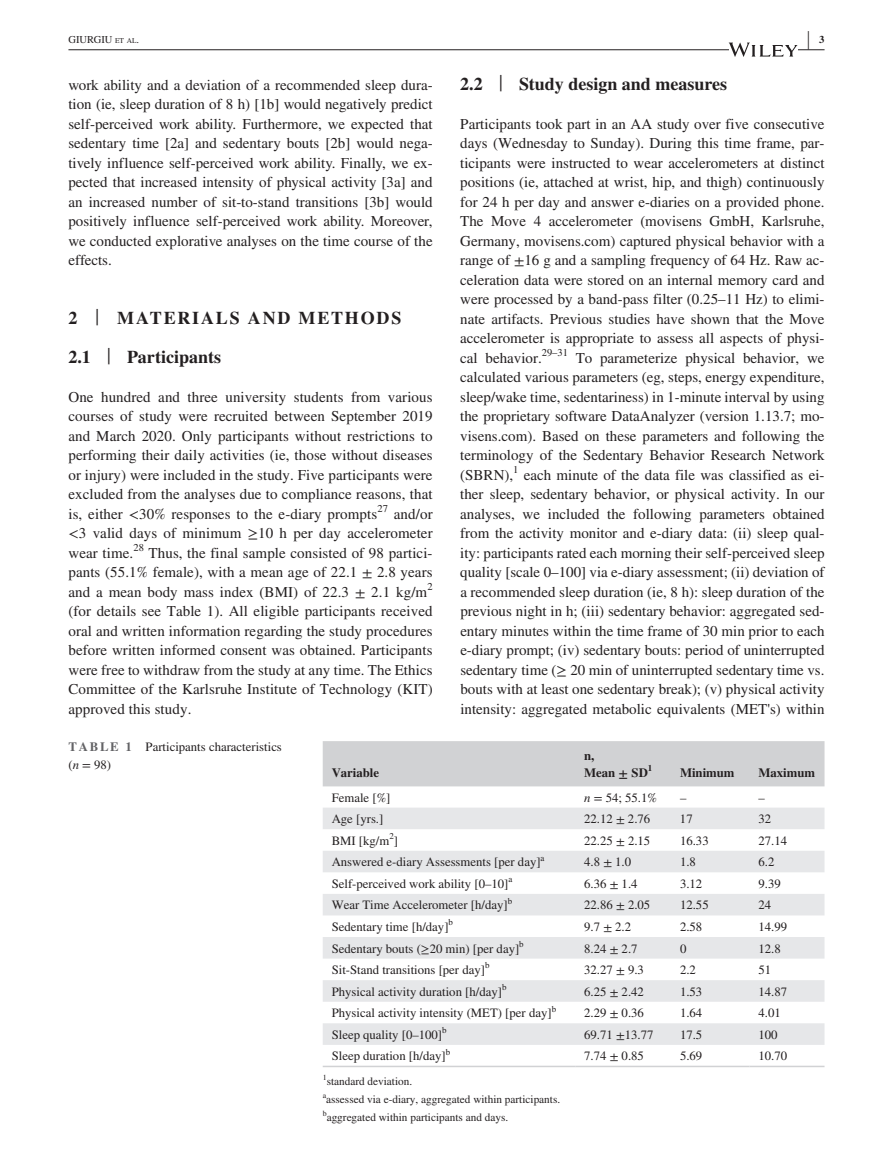
<style>
.page{position:relative;width:893px;height:1174px;background:#fff}
.page>*{position:absolute;margin:0;border:0;box-sizing:border-box;transform-origin:0 0}
.t1{font:700 25.95px "STIX";color:#231f20;scale:.36 1}
.t2{font:700 18px/39px "STIX";letter-spacing:.1em;color:#231f20}
.t3{font:700 18px "STIX";color:#231f20}
.t4{font:15px/19.5px "STIX";letter-spacing:.005em;color:#231f20;text-align:justify}
.t5{font:12.75px/18px "STIX";color:#231f20}
.t6{font:700 12.75px/17.2px "STIX";color:#231f20}
.t7{font:11.25px "STIX";color:#231f20}
.t8{font:10.5px "STIX";color:#231f20}
.t9{font:10.5px "STIX";letter-spacing:.005em;color:#231f20}
.t10{font:700 10.5px "STIX";color:#231f20}
.t11{font:7.8px "STIX";color:#231f20}
.s1{font-size:7.35px}
.s2{font-weight:400;font-size:23.7px}
.s3{font-weight:700;color:#636366}
.s4{font-style:italic}
</style>
<div class="page">
<hr style="left:68px;top:49px;width:756px;height:1px;background:#231f20">
<svg style="left:729px;top:43px;width:68px;height:14px"></svg>
<div style="left:323px;top:741px;width:501px;height:45px;background:#d1d2d4"></div>
<svg style="left:323px;top:808px;width:501px;height:236px;fill:#e6e7e9"></svg>
<hr style="left:323px;top:1065px;width:252px;height:2px;background:#d1d2d4">
<hr style="left:575px;top:1065px;width:96px;height:2px;background:#d1d2d4">
<hr style="left:671px;top:1065px;width:78px;height:2px;background:#d1d2d4">
<hr style="left:749px;top:1065px;width:75px;height:2px;background:#d1d2d4">
<h1 class="t1" style="left:807px;top:25px;width:7px">|</h1>
<p class="t8" style="left:68px;top:32px;width:72px">GIURGIU <span class="s1">et al</span>.</p>
<p class="t10" style="left:819px;top:33px;width:7px">3</p>
<p class="t4" style="left:68px;top:76px;width:366px">work ability and a deviation of a recommended sleep dura&shy;tion (ie, sleep duration of 8 h) [1b] would negatively predict self-perceived work ability. Furthermore, we expected that sedentary time [2a] and sedentary bouts [2b] would nega&shy;tively influence self-perceived work ability. Finally, we ex&shy;pected that increased intensity of physical activity [3a] and an increased number of sit-to-stand transitions [3b] would positively influence self-perceived work ability. Moreover, we conducted explorative analyses on the time course of the effects.</p>
<p class="t3" style="left:460px;top:73px;width:268px">2.2 <span class="s2">|</span> Study design and measures</p>
<p class="t4" style="left:460px;top:115px;width:366px">Participants took part in an AA study over five consecutive days (Wednesday to Sunday). During this time frame, par&shy;ticipants were instructed to wear accelerometers at distinct positions (ie, attached at wrist, hip, and thigh) continuously for 24 h per day and answer e-diaries on a provided phone.<br>The Move 4 accelerometer (movisens GmbH, Karlsruhe, Germany, movisens.com) captured physical behavior with a range of ±16 g and a sampling frequency of 64 Hz. Raw ac&shy;celeration data were stored on an internal memory card and were processed by a band-pass filter (0.25–11 Hz) to elimi&shy;nate artifacts. Previous studies have shown that the Move accelerometer is appropriate to assess all aspects of physi&shy;cal behavior.</p>
<p class="t2" style="left:68px;top:298px;width:334px">2 <span class="s2">|</span> MATERIALS AND METHODS<br>2.1 <span class="s2">|</span> Participants</p>
<p class="t4" style="left:68px;top:388px;width:366px">One hundred and three university students from various courses of study were recruited between September 2019 and March 2020. Only participants without restrictions to performing their daily activities (ie, those without diseases or injury) were included in the study. Five participants were excluded from the analyses due to compliance reasons, that is, either &lt;30% responses to the e-diary prompts</p>
<p class="t9" style="left:542px;top:345px;width:28px">29–31</p>
<p class="t4" style="left:460px;top:349px;width:366px;text-indent:115px">To parameterize physical behavior, we calculated various parameters (eg, steps, energy expenditure, sleep/wake time, sedentariness) in 1-minute interval by using the proprietary software DataAnalyzer (version 1.13.7; mo&shy;visens.com). Based on these parameters and following the terminology of the Sedentary Behavior Research Network (SBRN),</p>
<p class="t9" style="left:513px;top:462px;width:7px">1</p>
<p class="t4" style="left:460px;top:466px;width:366px;text-indent:63px">each minute of the data file was classified as ei&shy;ther sleep, sedentary behavior, or physical activity. In our analyses, we included the following parameters obtained from the activity monitor and e-diary data: (ii) sleep qual&shy;ity: participants rated each morning their self-perceived sleep quality [scale 0–100] via e-diary assessment; (ii) deviation of a recommended sleep duration (ie, 8 h): sleep duration of the previous night in h; (iii) sedentary behavior: aggregated sed&shy;entary minutes within the time frame of 30 min prior to each e-diary prompt; (iv) sedentary bouts: period of uninterrupted sedentary time (≥ 20 min of uninterrupted sedentary time vs. bouts with at least one sedentary break); (v) physical activity intensity: aggregated metabolic equivalents (MET's) within</p>
<p class="t9" style="left:377px;top:501px;width:12px">27</p>
<p class="t4" style="left:68px;top:505px;width:366px;text-indent:325px">and/or &lt;3 valid days of minimum ≥10 h per day accelerometer wear time.</p>
<p class="t9" style="left:133px;top:540px;width:12px">28</p>
<p class="t4" style="left:68px;top:544px;width:366px;text-indent:80px">Thus, the final sample consisted of 98 partici&shy;pants (55.1% female), with a mean age of 22.1 ± 2.8 years and a mean body mass index (BMI) of 22.3 ± 2.1 kg/m</p>
<p class="t9" style="left:427px;top:579px;width:7px">2</p>
<p class="t4" style="left:68px;top:602px;width:366px">(for details see Table 1). All eligible participants received oral and written information regarding the study procedures before written informed consent was obtained. Participants were free to withdraw from the study at any time. The Ethics Committee of the Karlsruhe Institute of Technology (KIT) approved this study.</p>
<p class="t5" style="left:68px;top:738px;width:215px"><span class="s3">TABLE 1</span> Participants characteristics (<span class="s4">n</span> = 98)</p>
<p class="t6" style="left:332px;top:764px;width:49px">Variable</p>
<p class="t6" style="left:584px;top:747px;width:70px">n,<br>Mean ± SD<sup>1</sup></p>
<p class="t6" style="left:680px;top:764px;width:56px">Minimum</p>
<p class="t6" style="left:758px;top:764px;width:58px">Maximum</p>
<p class="t5" style="left:332px;top:789px;width:60px">Female [%]</p>
<p class="t5" style="left:584px;top:789px;width:74px"><span class="s4">n</span> = 54; 55.1%</p>
<p class="t5" style="left:680px;top:789px;width:8px">–</p>
<p class="t5" style="left:758px;top:789px;width:8px">–</p>
<p class="t5" style="left:332px;top:810px;width:53px">Age [yrs.]</p>
<p class="t5" style="left:584px;top:810px;width:68px">22.12 ± 2.76</p>
<p class="t5" style="left:680px;top:810px;width:14px">17</p>
<p class="t5" style="left:758px;top:810px;width:14px">32</p>
<p class="t5" style="left:332px;top:832px;width:68px">BMI [kg/m<sup>2</sup>]</p>
<p class="t5" style="left:584px;top:832px;width:68px">22.25 ± 2.15</p>
<p class="t5" style="left:680px;top:832px;width:30px">16.33</p>
<p class="t5" style="left:758px;top:832px;width:30px">27.14</p>
<p class="t5" style="left:332px;top:854px;width:214px">Answered e-diary Assessments [per day]<sup>a</sup></p>
<p class="t5" style="left:584px;top:854px;width:48px">4.8 ± 1.0</p>
<p class="t5" style="left:680px;top:854px;width:17px">1.8</p>
<p class="t5" style="left:758px;top:854px;width:17px">6.2</p>
<p class="t5" style="left:332px;top:875px;width:182px">Self-perceived work ability [0–10]<sup>a</sup></p>
<p class="t5" style="left:584px;top:875px;width:55px">6.36 ± 1.4</p>
<p class="t5" style="left:680px;top:875px;width:24px">3.12</p>
<p class="t5" style="left:758px;top:875px;width:24px">9.39</p>
<p class="t5" style="left:332px;top:897px;width:182px">Wear Time Accelerometer [h/day]<sup>b</sup></p>
<p class="t5" style="left:584px;top:897px;width:68px">22.86 ± 2.05</p>
<p class="t5" style="left:680px;top:897px;width:30px">12.55</p>
<p class="t5" style="left:758px;top:897px;width:14px">24</p>
<p class="t5" style="left:332px;top:918px;width:123px">Sedentary time [h/day]<sup>b</sup></p>
<p class="t5" style="left:584px;top:918px;width:48px">9.7 ± 2.2</p>
<p class="t5" style="left:680px;top:918px;width:24px">2.58</p>
<p class="t5" style="left:758px;top:918px;width:30px">14.99</p>
<p class="t5" style="left:332px;top:940px;width:194px">Sedentary bouts (≥20 min) [per day]<sup>b</sup></p>
<p class="t5" style="left:584px;top:940px;width:55px">8.24 ± 2.7</p>
<p class="t5" style="left:680px;top:940px;width:8px">0</p>
<p class="t5" style="left:758px;top:940px;width:24px">12.8</p>
<p class="t5" style="left:332px;top:961px;width:159px">Sit-Stand transitions [per day]<sup>b</sup></p>
<p class="t5" style="left:584px;top:961px;width:61px">32.27 ± 9.3</p>
<p class="t5" style="left:680px;top:961px;width:17px">2.2</p>
<p class="t5" style="left:758px;top:961px;width:14px">51</p>
<p class="t5" style="left:332px;top:983px;width:176px">Physical activity duration [h/day]<sup>b</sup></p>
<p class="t5" style="left:584px;top:983px;width:61px">6.25 ± 2.42</p>
<p class="t5" style="left:680px;top:983px;width:24px">1.53</p>
<p class="t5" style="left:758px;top:983px;width:30px">14.87</p>
<p class="t5" style="left:332px;top:1004px;width:226px">Physical activity intensity (MET) [per day]<sup>b</sup></p>
<p class="t5" style="left:584px;top:1005px;width:61px">2.29 ± 0.36</p>
<p class="t5" style="left:680px;top:1005px;width:24px">1.64</p>
<p class="t5" style="left:758px;top:1005px;width:24px">4.01</p>
<p class="t5" style="left:332px;top:1026px;width:116px">Sleep quality [0–100]<sup>b</sup></p>
<p class="t5" style="left:584px;top:1026px;width:71px">69.71 ±13.77</p>
<p class="t5" style="left:680px;top:1026px;width:24px">17.5</p>
<p class="t5" style="left:758px;top:1026px;width:21px">100</p>
<p class="t5" style="left:332px;top:1048px;width:120px">Sleep duration [h/day]<sup>b</sup></p>
<p class="t5" style="left:584px;top:1048px;width:61px">7.74 ± 0.85</p>
<p class="t5" style="left:680px;top:1048px;width:24px">5.69</p>
<p class="t5" style="left:758px;top:1048px;width:30px">10.70</p>
<p class="t11" style="left:323px;top:1072px;width:5px">1</p>
<p class="t7" style="left:327px;top:1073px;width:87px">standard deviation.</p>
<p class="t11" style="left:323px;top:1090px;width:5px">a</p>
<p class="t7" style="left:326px;top:1091px;width:236px">assessed via e-diary, aggregated within participants.</p>
<p class="t11" style="left:323px;top:1108px;width:5px">b</p>
<p class="t7" style="left:327px;top:1109px;width:183px">aggregated within participants and days.</p>
</div>
